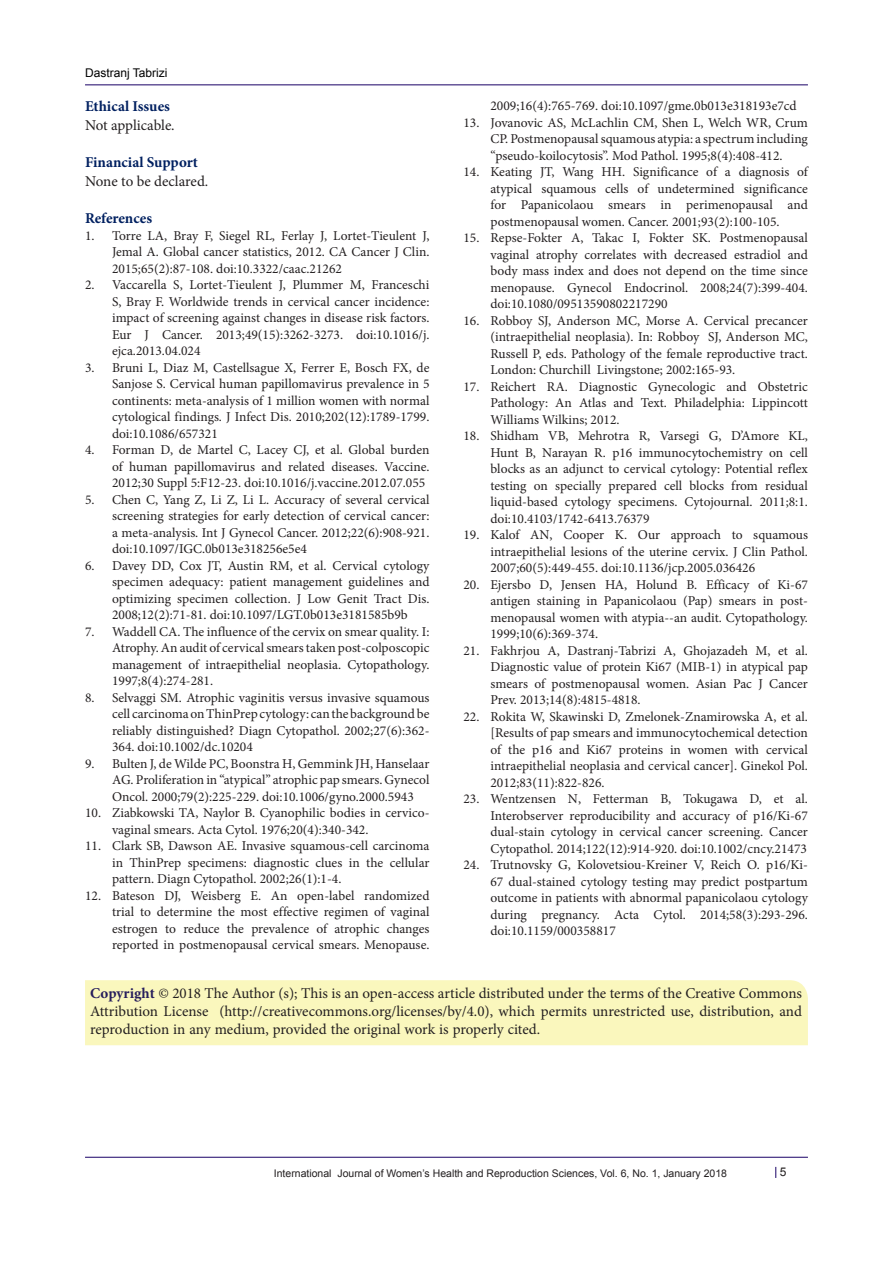
<style>
.page{position:relative;width:893px;height:1263px;background:#fff}
.page>*{position:absolute;margin:0;border:0;box-sizing:border-box;transform-origin:0 0}
.t1{font:15px/18px "Minion Pro";letter-spacing:-.005em;color:#231f20;text-align:justify}
.t2{font:700 15px "Minion Pro";color:#002060}
.t3{font:13.5px/16.5px "Minion Pro";color:#231f20;text-align:justify}
.t4{font:12px "Arial";color:#000001}
.t5{font:12px "Arial";color:#231f20}
.t6{font:10.5px "Arial";color:#231f20}
.s1{font-weight:700;color:#261d5c}
</style>
<div class="page">
<hr style="left:85px;top:85px;width:723px;height:1px;background:#190066">
<hr style="left:85px;top:1157px;width:723px;height:1px;background:#190066">
<div style="left:85px;top:980px;width:723px;height:65px;background:#faf7bd"></div>
<p class="t4" style="left:85px;top:65px;width:84px">Dastranj Tabrizi</p>
<p class="t2" style="left:85px;top:96px;width:86px">Ethical Issues</p>
<p class="t1" style="left:85px;top:116px;width:91px">Not applicable.</p>
<p class="t2" style="left:85px;top:152px;width:114px">Financial Support</p>
<p class="t1" style="left:85px;top:172px;width:125px">None to be declared.</p>
<p class="t2" style="left:85px;top:208px;width:69px">References</p>
<p class="t3" style="left:112px;top:227px;width:319px;text-indent:-27px">1. Torre LA, Bray F, Siegel RL, Ferlay J, Lortet-Tieulent J, Jemal A. Global cancer statistics, 2012. CA Cancer J Clin.<br>2015;65(2):87-108. doi:10.3322/caac.21262</p>
<p class="t3" style="left:112px;top:276px;width:319px;text-indent:-27px">2. Vaccarella S, Lortet-Tieulent J, Plummer M, Franceschi S, Bray F. Worldwide trends in cervical cancer incidence: impact of screening against changes in disease risk factors.<br>Eur J Cancer. 2013;49(15):3262-3273. doi:10.1016/j. ejca.2013.04.024</p>
<p class="t3" style="left:112px;top:359px;width:319px;text-indent:-27px">3. Bruni L, Diaz M, Castellsague X, Ferrer E, Bosch FX, de Sanjose S. Cervical human papillomavirus prevalence in 5 continents: meta-analysis of 1 million women with normal cytological findings. J Infect Dis. 2010;202(12):1789-1799. doi:10.1086/657321</p>
<p class="t3" style="left:112px;top:441px;width:319px;text-indent:-27px">4. Forman D, de Martel C, Lacey CJ, et al. Global burden of human papillomavirus and related diseases. Vaccine.<br>2012;30 Suppl 5:F12-23. doi:10.1016/j.vaccine.2012.07.055</p>
<p class="t3" style="left:112px;top:491px;width:319px;text-indent:-27px">5. Chen C, Yang Z, Li Z, Li L. Accuracy of several cervical screening strategies for early detection of cervical cancer: a meta-analysis. Int J Gynecol Cancer. 2012;22(6):908-921. doi:10.1097/IGC.0b013e318256e5e4</p>
<p class="t3" style="left:112px;top:557px;width:319px;text-indent:-27px">6. Davey DD, Cox JT, Austin RM, et al. Cervical cytology specimen adequacy: patient management guidelines and optimizing specimen collection. J Low Genit Tract Dis.<br>2008;12(2):71-81. doi:10.1097/LGT.0b013e3181585b9b</p>
<p class="t3" style="left:112px;top:623px;width:319px;text-indent:-27px">7. Waddell CA. The influence of the cervix on smear quality. I:<br>Atrophy. An audit of cervical smears taken post-colposcopic management of intraepithelial neoplasia. Cytopathology.<br>1997;8(4):274-281.</p>
<p class="t3" style="left:112px;top:689px;width:319px;text-indent:-27px">8. Selvaggi SM. Atrophic vaginitis versus invasive squamous cell carcinoma on ThinPrep cytology: can the background be reliably distinguished? Diagn Cytopathol. 2002;27(6):362- 364. doi:10.1002/dc.10204</p>
<p class="t3" style="left:112px;top:755px;width:319px;text-indent:-27px">9. Bulten J, de Wilde PC, Boonstra H, Gemmink JH, Hanselaar AG. Proliferation in “atypical” atrophic pap smears. Gynecol Oncol. 2000;79(2):225-229. doi:10.1006/gyno.2000.5943</p>
<p class="t3" style="left:112px;top:804px;width:319px;text-indent:-27px">10. Ziabkowski TA, Naylor B. Cyanophilic bodies in cervico&shy;vaginal smears. Acta Cytol. 1976;20(4):340-342.</p>
<p class="t3" style="left:112px;top:837px;width:319px;text-indent:-27px">11. Clark SB, Dawson AE. Invasive squamous-cell carcinoma in ThinPrep specimens: diagnostic clues in the cellular pattern. Diagn Cytopathol. 2002;26(1):1-4.</p>
<p class="t3" style="left:112px;top:887px;width:319px;text-indent:-27px">12. Bateson DJ, Weisberg E. An open-label randomized trial to determine the most effective regimen of vaginal estrogen to reduce the prevalence of atrophic changes reported in postmenopausal cervical smears. Menopause.</p>
<p class="t3" style="left:490px;top:98px;width:308px">2009;16(4):765-769. doi:10.1097/gme.0b013e318193e7cd</p>
<p class="t3" style="left:490px;top:114px;width:319px;text-indent:-27px">13. Jovanovic AS, McLachlin CM, Shen L, Welch WR, Crum CP. Postmenopausal squamous atypia: a spectrum including “pseudo-koilocytosis”. Mod Pathol. 1995;8(4):408-412.</p>
<p class="t3" style="left:490px;top:164px;width:319px;text-indent:-27px">14. Keating JT, Wang HH. Significance of a diagnosis of atypical squamous cells of undetermined significance for Papanicolaou smears in perimenopausal and postmenopausal women. Cancer. 2001;93(2):100-105.</p>
<p class="t3" style="left:490px;top:230px;width:319px;text-indent:-27px">15. Repse-Fokter A, Takac I, Fokter SK. Postmenopausal vaginal atrophy correlates with decreased estradiol and body mass index and does not depend on the time since menopause. Gynecol Endocrinol. 2008;24(7):399-404. doi:10.1080/09513590802217290</p>
<p class="t3" style="left:490px;top:312px;width:319px;text-indent:-27px">16. Robboy SJ, Anderson MC, Morse A. Cervical precancer (intraepithelial neoplasia). In: Robboy SJ, Anderson MC, Russell P, eds. Pathology of the female reproductive tract.<br>London: Churchill Livingstone; 2002:165-93.</p>
<p class="t3" style="left:490px;top:378px;width:319px;text-indent:-27px">17. Reichert RA. Diagnostic Gynecologic and Obstetric Pathology: An Atlas and Text. Philadelphia: Lippincott Williams Wilkins; 2012.</p>
<p class="t3" style="left:490px;top:428px;width:319px;text-indent:-27px">18. Shidham VB, Mehrotra R, Varsegi G, D’Amore KL, Hunt B, Narayan R. p16 immunocytochemistry on cell blocks as an adjunct to cervical cytology: Potential reflex testing on specially prepared cell blocks from residual liquid-based cytology specimens. Cytojournal. 2011;8:1. doi:10.4103/1742-6413.76379</p>
<p class="t3" style="left:490px;top:527px;width:319px;text-indent:-27px">19. Kalof AN, Cooper K. Our approach to squamous intraepithelial lesions of the uterine cervix. J Clin Pathol.<br>2007;60(5):449-455. doi:10.1136/jcp.2005.036426</p>
<p class="t3" style="left:490px;top:576px;width:319px;text-indent:-27px">20. Ejersbo D, Jensen HA, Holund B. Efficacy of Ki-67 antigen staining in Papanicolaou (Pap) smears in post&shy;menopausal women with atypia--an audit. Cytopathology.<br>1999;10(6):369-374.</p>
<p class="t3" style="left:490px;top:642px;width:319px;text-indent:-27px">21. Fakhrjou A, Dastranj-Tabrizi A, Ghojazadeh M, et al.<br>Diagnostic value of protein Ki67 (MIB-1) in atypical pap smears of postmenopausal women. Asian Pac J Cancer Prev. 2013;14(8):4815-4818.</p>
<p class="t3" style="left:490px;top:708px;width:319px;text-indent:-27px">22. Rokita W, Skawinski D, Zmelonek-Znamirowska A, et al. [Results of pap smears and immunocytochemical detection of the p16 and Ki67 proteins in women with cervical intraepithelial neoplasia and cervical cancer]. Ginekol Pol.<br>2012;83(11):822-826.</p>
<p class="t3" style="left:490px;top:791px;width:319px;text-indent:-27px">23. Wentzensen N, Fetterman B, Tokugawa D, et al.<br>Interobserver reproducibility and accuracy of p16/Ki-67 dual-stain cytology in cervical cancer screening. Cancer Cytopathol. 2014;122(12):914-920. doi:10.1002/cncy.21473</p>
<p class="t3" style="left:490px;top:857px;width:319px;text-indent:-27px">24. Trutnovsky G, Kolovetsiou-Kreiner V, Reich O. p16/Ki-67 dual-stained cytology testing may predict postpartum outcome in patients with abnormal papanicolaou cytology during pregnancy. Acta Cytol. 2014;58(3):293-296. doi:10.1159/000358817</p>
<p class="t1" style="left:90px;top:984px;width:713px"><span class="s1">Copyright</span> © 2018 The Author (s); This is an open-access article distributed under the terms of the Creative Commons Attribution License (http://creativecommons.org/licenses/by/4.0), which permits unrestricted use, distribution, and reproduction in any medium, provided the original work is properly cited.</p>
<p class="t6" style="left:274px;top:1166px;width:455px">International Journal of Women’s Health and Reproduction Sciences, Vol. 6, No. 1, January 2018</p>
<p class="t5" style="left:780px;top:1163px;width:8px">5</p>
</div>
